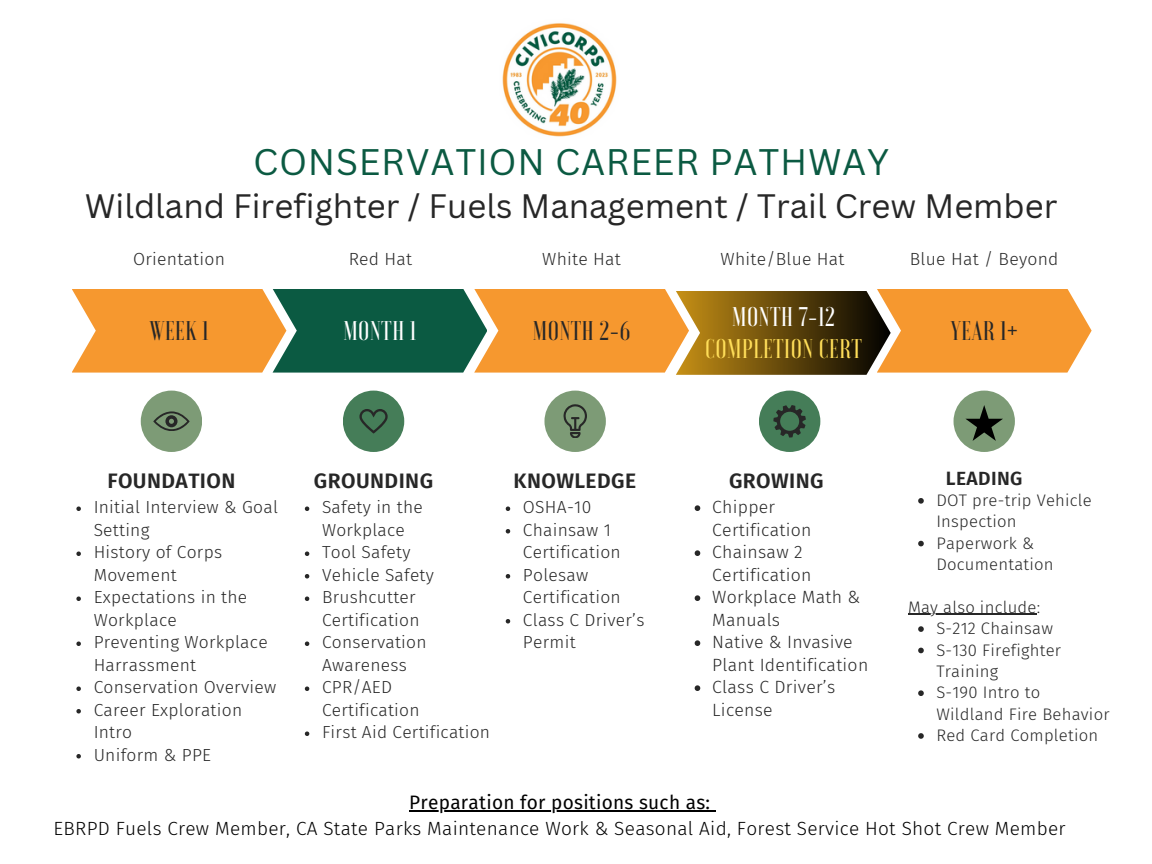
<style>
.page{position:relative;width:1152px;height:864px;background:#fff}
.page>*{position:absolute;margin:0;border:0;box-sizing:border-box;transform-origin:0 0}
.t1{font:36px "Canva Sans";letter-spacing:.02em;color:#0b5a42}
.t2{font:33px "Canva Sans";color:#272727}
.t3{font:500 27px/31.5px "Voga";letter-spacing:.02em;color:#ffde59;text-align:center}
.t4{font:500 27px "Voga";letter-spacing:.02em;color:#272727}
.t5{font:500 27px "Voga";letter-spacing:.02em;color:#fff}
.t6{font:600 21px "Fira Sans";letter-spacing:.02em;color:#272727}
.t7{font:600 19.2px "Fira Sans";letter-spacing:.02em;color:#272727}
.t8{font:300 19.05px/25.8px "Fira Sans";letter-spacing:.015em;color:#000;text-align:center}
.t9{font:300 17.7px/22.5px "Fira Sans";letter-spacing:.015em;color:#272727}
.t10{font:300 17.55px "Fira Sans";letter-spacing:.015em;color:#272727}
.t11{font:300 17.4px/22.5px "Fira Sans";letter-spacing:.015em;color:#272727}
.t12{font:300 16.65px/21.3px "Fira Sans";letter-spacing:.015em;color:#272727}
.s1{color:#fff}
.s2{font-weight:400}
</style>
<div class="page">
<div style="left:544px;top:391px;width:62px;height:61px;background:#7d9b76;border-radius:50%"></div>
<div style="left:759px;top:391px;width:61px;height:61px;background:#457d58;border-radius:50%"></div>
<div style="left:343px;top:391px;width:61px;height:61px;background:#457d58;border-radius:50%"></div>
<div style="left:141px;top:391px;width:61px;height:61px;background:#7d9b76;border-radius:50%"></div>
<div style="left:954px;top:391px;width:61px;height:61px;background:#7d9b76;border-radius:50%"></div>
<svg style="left:153px;top:411px;width:36px;height:20px"></svg>
<svg style="left:773px;top:405px;width:33px;height:33px"></svg>
<svg style="left:359px;top:409px;width:29px;height:25px"></svg>
<svg style="left:563px;top:404px;width:24px;height:34px"></svg>
<img style="left:502px;top:23px;width:115px;height:114px">
<svg style="left:918px;top:498px;width:6px;height:6px"></svg>
<svg style="left:918px;top:541px;width:6px;height:5px"></svg>
<hr style="left:908px;top:614px;width:129px;height:1px;background:#272727">
<svg style="left:918px;top:626px;width:6px;height:6px"></svg>
<svg style="left:918px;top:648px;width:6px;height:5px"></svg>
<svg style="left:918px;top:690px;width:6px;height:6px"></svg>
<svg style="left:918px;top:733px;width:6px;height:6px"></svg>
<svg style="left:965px;top:405px;width:38px;height:36px"></svg>
<hr style="left:409px;top:810px;width:301px;height:1px;background:#000">
<svg style="left:305px;top:507px;width:4px;height:4px"></svg>
<svg style="left:305px;top:552px;width:4px;height:4px"></svg>
<svg style="left:305px;top:574px;width:4px;height:5px"></svg>
<svg style="left:305px;top:597px;width:4px;height:4px"></svg>
<svg style="left:305px;top:642px;width:4px;height:4px"></svg>
<svg style="left:305px;top:687px;width:4px;height:4px"></svg>
<svg style="left:305px;top:732px;width:4px;height:4px"></svg>
<svg style="left:506px;top:507px;width:4px;height:4px"></svg>
<svg style="left:506px;top:529px;width:4px;height:5px"></svg>
<svg style="left:506px;top:574px;width:4px;height:5px"></svg>
<svg style="left:506px;top:619px;width:4px;height:5px"></svg>
<svg style="left:695px;top:505px;width:5px;height:6px"></svg>
<svg style="left:695px;top:550px;width:5px;height:6px"></svg>
<svg style="left:695px;top:595px;width:5px;height:6px"></svg>
<svg style="left:695px;top:640px;width:5px;height:6px"></svg>
<svg style="left:695px;top:685px;width:5px;height:6px"></svg>
<svg style="left:76px;top:507px;width:5px;height:4px"></svg>
<svg style="left:76px;top:552px;width:5px;height:4px"></svg>
<svg style="left:76px;top:597px;width:5px;height:4px"></svg>
<svg style="left:76px;top:642px;width:5px;height:4px"></svg>
<svg style="left:76px;top:687px;width:5px;height:4px"></svg>
<svg style="left:76px;top:709px;width:5px;height:5px"></svg>
<svg style="left:76px;top:754px;width:5px;height:5px"></svg>
<svg style="left:72px;top:289px;width:1020px;height:86px;background:#b1873e"></svg>
<h1 class="t1" style="left:253px;top:136px;width:638px">CONSERVATION CAREER PATHWAY</h1>
<p class="t2" style="left:85px;top:182px;width:974px">Wildland Firefighter / Fuels Management / Trail Crew Member</p>
<h1 class="t10" style="left:133px;top:249px;width:93px">Orientation</h1>
<h2 class="t10" style="left:349px;top:249px;width:65px">Red Hat</h2>
<p class="t10" style="left:542px;top:249px;width:80px">White Hat</p>
<p class="t10" style="left:721px;top:249px;width:126px">White/Blue Hat</p>
<p class="t10" style="left:910px;top:249px;width:150px">Blue Hat / Beyond</p>
<p class="t3" style="left:705px;top:301px;width:158px"><span class="s1">MONTH 7-12<br></span>COMPLETION CERT</p>
<p class="t4" style="left:149px;top:317px;width:61px">WEEK 1</p>
<p class="t5" style="left:343px;top:317px;width:75px">MONTH 1</p>
<h3 class="t4" style="left:533px;top:317px;width:99px">MONTH 2-6</h3>
<h3 class="t4" style="left:951px;top:317px;width:69px">YEAR 1+</h3>
<h3 class="t6" style="left:107px;top:468px;width:130px">FOUNDATION</h3>
<h3 class="t6" style="left:314px;top:468px;width:121px">GROUNDING</h3>
<h3 class="t6" style="left:514px;top:468px;width:124px">KNOWLEDGE</h3>
<p class="t6" style="left:729px;top:468px;width:96px">GROWING</p>
<p class="t7" style="left:946px;top:467px;width:78px">LEADING</p>
<p class="t11" style="left:94px;top:496px;width:186px">Initial Interview &amp; Goal<br>Setting</p>
<p class="t11" style="left:94px;top:541px;width:130px">History of Corps<br>Movement</p>
<p class="t11" style="left:94px;top:586px;width:155px">Expectations in the<br>Workplace</p>
<p class="t11" style="left:94px;top:631px;width:176px">Preventing Workplace<br>Harrassment</p>
<p class="t11" style="left:94px;top:676px;width:184px">Conservation Overview</p>
<p class="t11" style="left:94px;top:699px;width:150px">Career Exploration<br>Intro</p>
<p class="t11" style="left:94px;top:744px;width:119px">Uniform &amp; PPE</p>
<p class="t11" style="left:322px;top:496px;width:102px">Safety in the<br>Workplace</p>
<p class="t11" style="left:322px;top:541px;width:90px">Tool Safety</p>
<p class="t11" style="left:322px;top:564px;width:113px">Vehicle Safety</p>
<p class="t11" style="left:322px;top:586px;width:99px">Brushcutter<br>Certification</p>
<p class="t11" style="left:322px;top:631px;width:106px">Conservation<br>Awareness</p>
<p class="t11" style="left:322px;top:676px;width:99px">CPR/AED<br>Certification</p>
<p class="t11" style="left:322px;top:721px;width:170px">First Aid Certification</p>
<p class="t11" style="left:523px;top:496px;width:70px">OSHA-10</p>
<p class="t11" style="left:523px;top:519px;width:99px">Chainsaw 1<br>Certification</p>
<p class="t11" style="left:523px;top:564px;width:99px">Polesaw<br>Certification</p>
<p class="t11" style="left:523px;top:609px;width:123px">Class C Driver’s<br>Permit</p>
<p class="t9" style="left:712px;top:496px;width:101px">Chipper<br>Certification</p>
<p class="t9" style="left:712px;top:541px;width:101px">Chainsaw 2<br>Certification</p>
<p class="t9" style="left:712px;top:586px;width:149px">Workplace Math &amp;<br>Manuals</p>
<p class="t9" style="left:712px;top:631px;width:158px">Native &amp; Invasive<br>Plant Identification</p>
<p class="t9" style="left:712px;top:676px;width:124px">Class C Driver’s<br>License</p>
<p class="t12" style="left:936px;top:490px;width:157px">DOT pre-trip Vehicle<br>Inspection<br>Paperwork &amp;<br>Documentation</p>
<h4 class="t12" style="left:908px;top:597px;width:134px">May also include:</h4>
<h4 class="t12" style="left:936px;top:618px;width:118px">S-212 Chainsaw</h4>
<h4 class="t12" style="left:936px;top:639px;width:126px">S-130 Firefighter<br>Training</h4>
<h4 class="t12" style="left:936px;top:682px;width:175px">S-190 Intro to<br>Wildland Fire Behavior</h4>
<p class="t12" style="left:936px;top:725px;width:163px">Red Card Completion</p>
<p class="t8" style="left:54px;top:790px;width:1014px"><span class="s2">Preparation for positions such as:<br></span>EBRPD Fuels Crew Member, CA State Parks Maintenance Work &amp; Seasonal Aid, Forest Service Hot Shot Crew Member</p>
</div>
